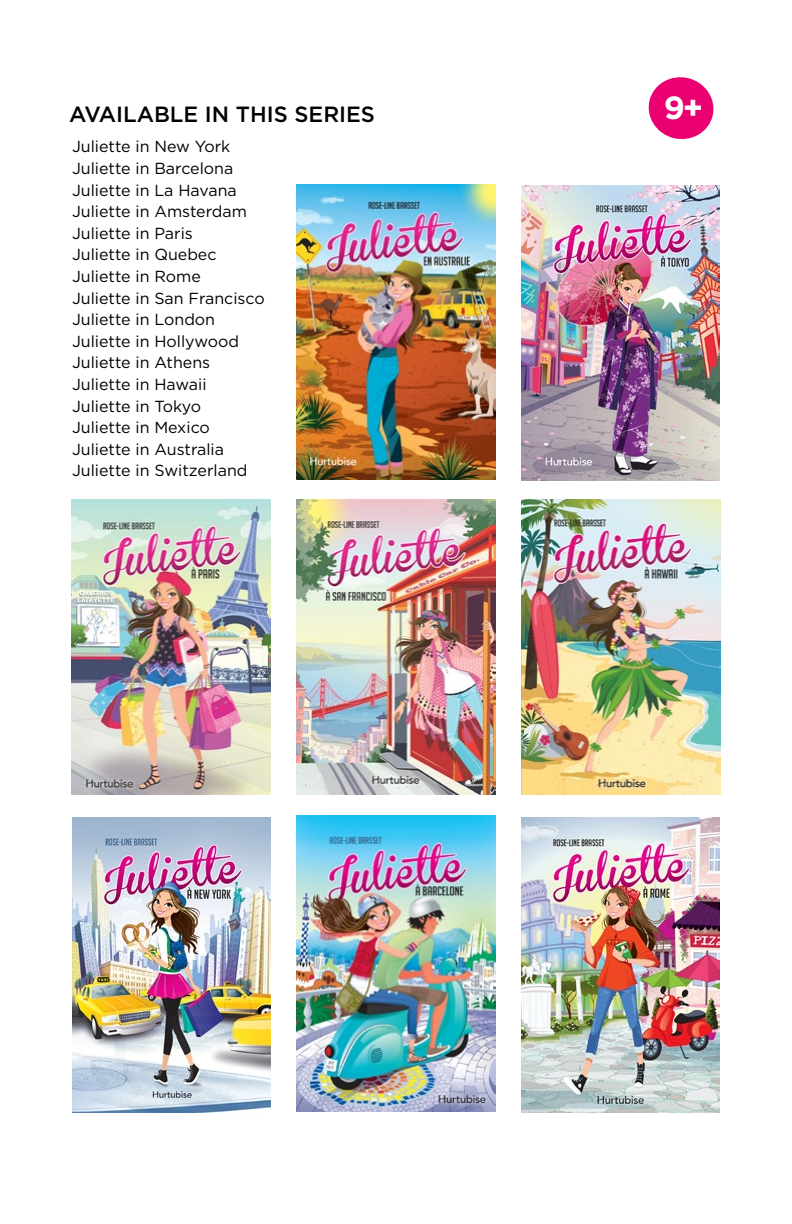
<style>
.page{position:relative;width:792px;height:1224px;background:#fff}
.page>*{position:absolute;margin:0;border:0;box-sizing:border-box;transform-origin:0 0}
.t1{font:700 32px "Gotham";color:#fff}
.t2{font:500 22px "Gotham";color:#000}
.t3{font:16px/21.6px "Gotham";color:#000}
</style>
<div class="page">
<img style="left:522px;top:499px;width:198px;height:295px">
<img style="left:297px;top:184px;width:198px;height:296px">
<img style="left:72px;top:499px;width:198px;height:295px">
<img style="left:521px;top:186px;width:199px;height:295px">
<img style="left:297px;top:499px;width:198px;height:295px">
<img style="left:72px;top:817px;width:199px;height:295px">
<img style="left:297px;top:816px;width:198px;height:295px">
<img style="left:521px;top:817px;width:199px;height:295px">
<svg style="left:648px;top:77px;width:66px;height:63px"></svg>
<h2 class="t2" style="left:69px;top:101px;width:307px">AVAILABLE IN THIS SERIES</h2>
<p class="t3" style="left:72px;top:136px;width:194px">Juliette in New York<br>Juliette in Barcelona<br>Juliette in La Havana<br>Juliette in Amsterdam<br>Juliette in Paris<br>Juliette in Quebec<br>Juliette in Rome<br>Juliette in San Francisco<br>Juliette in London<br>Juliette in Hollywood<br>Juliette in Athens<br>Juliette in Hawaii<br>Juliette in Tokyo<br>Juliette in Mexico<br>Juliette in Australia<br>Juliette in Switzerland</p>
<h1 class="t1" style="left:664px;top:89px;width:41px">9+</h1>
</div>
